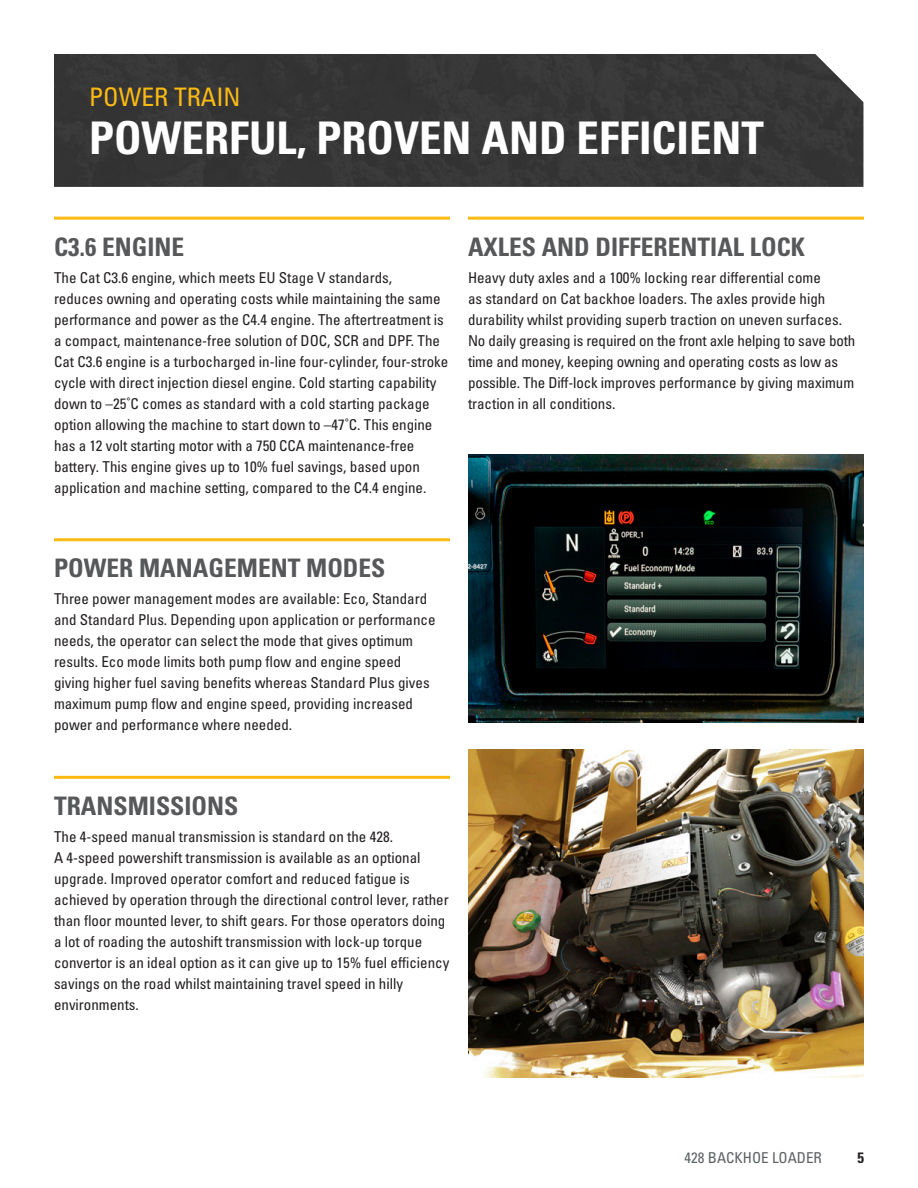
<style>
.page{position:relative;width:918px;height:1188px;background:#fff}
.page>*{position:absolute;margin:0;border:0;box-sizing:border-box;transform-origin:0 0}
.t1{font:45px "Univers LTCYR 67 Bold Cond";color:#fff}
.t2{font:25.5px "Univers LTCYR 67 Bold Cond";color:#57585a}
.t3{font:condensed 25.5px "Univers LTCYR 57";color:#fcba13}
.t4{font:condensed 15px/21px "Univers LTCYR 57";color:#231f20}
.t5{font:condensed 15px "Univers LTCYR 57";color:#5d6163}
.t6{font:15px "Univers LTCYR 67 Bold Cond";color:#231f20}
</style>
<div class="page">
<img style="left:468px;top:455px;width:395px;height:267px">
<div style="left:54px;top:54px;width:809px;height:133px;background:#353536"></div>
<img style="left:468px;top:749px;width:395px;height:329px">
<hr style="left:54px;top:217px;width:396px;height:3px;background:#fcba13">
<hr style="left:54px;top:538px;width:396px;height:3px;background:#fcba13">
<hr style="left:54px;top:776px;width:396px;height:3px;background:#fcba13">
<hr style="left:468px;top:217px;width:396px;height:3px;background:#fcba13">
<h2 class="t3" style="left:89px;top:81px;width:153px">POWER TRAIN</h2>
<h1 class="t1" style="left:89px;top:111px;width:677px">POWERFUL, PROVEN AND EFFICIENT</h1>
<h2 class="t2" style="left:54px;top:231px;width:132px">C3.6 ENGINE</h2>
<p class="t4" style="left:54px;top:266px;width:396px">The Cat C3.6 engine, which meets EU Stage V standards,<br>reduces owning and operating costs while maintaining the same performance and power as the C4.4 engine. The aftertreatment is a compact, maintenance-free solution of DOC, SCR and DPF. The Cat C3.6 engine is a turbocharged in-line four-cylinder, four-stroke cycle with direct injection diesel engine. Cold starting capability down to –25˚C comes as standard with a cold starting package option allowing the machine to start down to –47˚C. This engine has a 12 volt starting motor with a 750 CCA maintenance-free battery. This engine gives up to 10% fuel savings, based upon application and machine setting, compared to the C4.4 engine.</p>
<h2 class="t2" style="left:468px;top:231px;width:339px">AXLES AND DIFFERENTIAL LOCK</h2>
<p class="t4" style="left:468px;top:266px;width:389px">Heavy duty axles and a 100% locking rear differential come<br>as standard on Cat backhoe loaders. The axles provide high durability whilst providing superb traction on uneven surfaces.<br>No daily greasing is required on the front axle helping to save both time and money, keeping owning and operating costs as low as possible. The Diff-lock improves performance by giving maximum traction in all conditions.</p>
<h2 class="t2" style="left:54px;top:553px;width:333px">POWER MANAGEMENT MODES</h2>
<p class="t4" style="left:54px;top:588px;width:383px">Three power management modes are available: Eco, Standard and Standard Plus. Depending upon application or performance needs, the operator can select the mode that gives optimum results. Eco mode limits both pump flow and engine speed giving higher fuel saving benefits whereas Standard Plus gives maximum pump flow and engine speed, providing increased power and performance where needed.</p>
<h2 class="t2" style="left:54px;top:790px;width:186px">TRANSMISSIONS</h2>
<p class="t4" style="left:54px;top:826px;width:397px">The 4-speed manual transmission is standard on the 428.<br>A 4-speed powershift transmission is available as an optional upgrade. Improved operator comfort and reduced fatigue is achieved by operation through the directional control lever, rather than floor mounted lever, to shift gears. For those operators doing a lot of roading the autoshift transmission with lock-up torque convertor is an ideal option as it can give up to 15% fuel efficiency savings on the road whilst maintaining travel speed in hilly environments.</p>
<p class="t5" style="left:685px;top:1148px;width:139px">428 BACKHOE LOADER</p>
<p class="t6" style="left:857px;top:1148px;width:8px">5</p>
</div>
